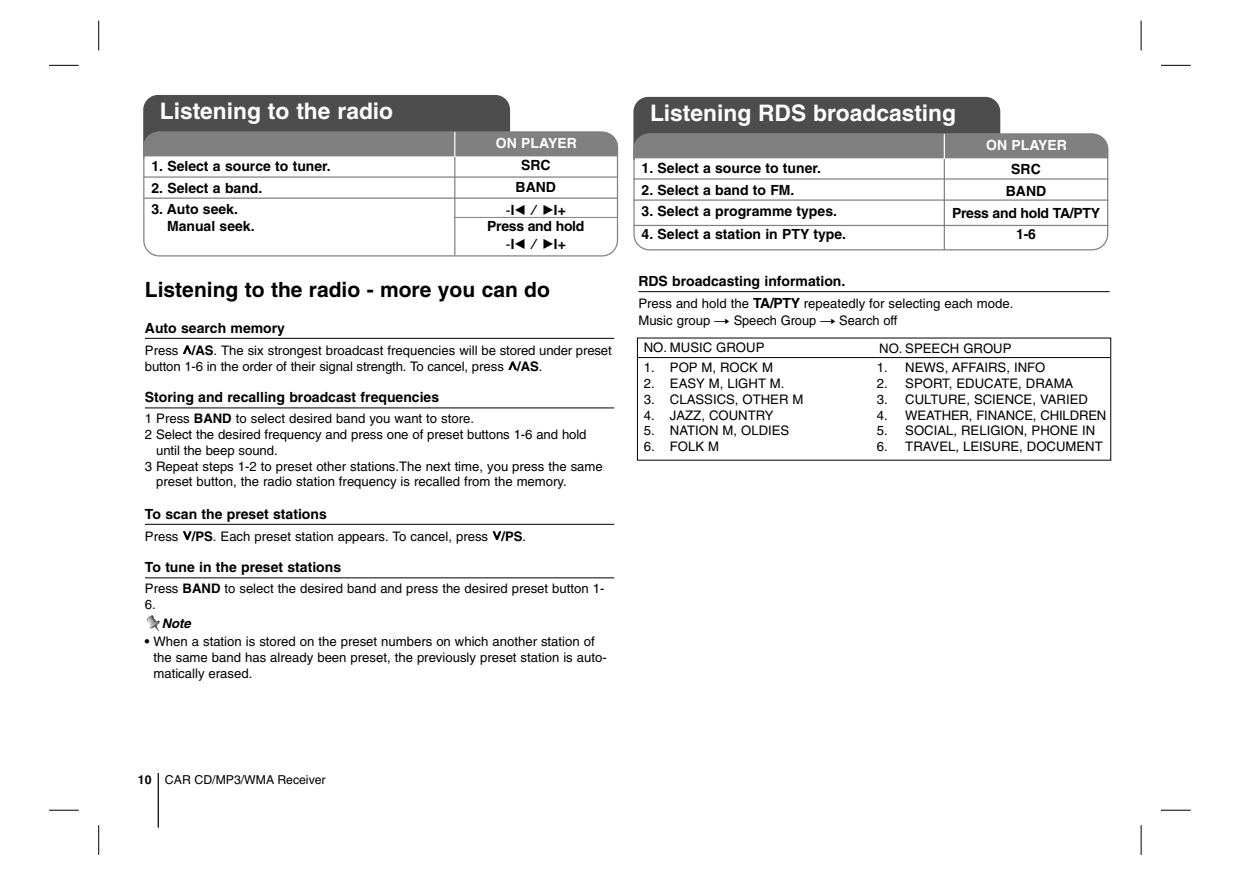
<style>
.page{position:relative;width:1241px;height:874px;background:#fff}
.page>*{position:absolute;margin:0;border:0;box-sizing:border-box;transform-origin:0 0}
.t1{font:700 22.75px "Helvetica";color:#fff}
.t2{font:700 21px "Helvetica";color:#000}
.t3{font:700 14px/16.8px "Helvetica";color:#000}
.t4{font:700 14px/21.7px "Helvetica";letter-spacing:-.02em;color:#000;text-align:center}
.t5{font:700 14px "Helvetica";color:#fff}
.t6{font:14px "Sony PS Common";color:#000}
.t7{font:13.12px/15.8px "Helvetica";color:#000}
.t8{font:italic 700 13.12px "Helvetica";color:#000}
.t9{font:12.25px "Helvetica";color:#000}
.s1{font-family:"Helvetica"}
.s2{font-family:"Helvetica";font-weight:700}
.s3{font-family:"Sony PS Arrow"}
.s4{font-weight:700}
.s5{font-weight:700;font-size:14px}
</style>
<div class="page">
<svg style="left:98px;top:21px;width:1px;height:29px"></svg>
<svg style="left:1140px;top:21px;width:1px;height:29px"></svg>
<hr style="left:49px;top:65px;width:30px;height:1px;background:#000">
<hr style="left:49px;top:809px;width:30px;height:1px;background:#000">
<hr style="left:98px;top:824px;width:1px;height:30px;background:#000">
<hr style="left:1160px;top:65px;width:30px;height:1px;background:#000">
<hr style="left:1140px;top:824px;width:1px;height:30px;background:#000">
<hr style="left:1160px;top:809px;width:30px;height:1px;background:#000">
<hr style="left:145px;top:338px;width:469px;height:1px;background:#000">
<hr style="left:145px;top:407px;width:469px;height:1px;background:#000">
<hr style="left:145px;top:523px;width:469px;height:1px;background:#000">
<hr style="left:145px;top:577px;width:469px;height:1px;background:#000">
<img style="left:147px;top:615px;width:13px;height:15px">
<svg style="left:143px;top:158px;width:475px;height:98px"></svg>
<hr style="left:143px;top:176px;width:475px;height:1px;background:#808080">
<hr style="left:143px;top:197px;width:475px;height:2px;background:#808080">
<hr style="left:454px;top:217px;width:163px;height:1px;background:#808080">
<hr style="left:454px;top:157px;width:1px;height:98px;background:#808080">
<svg style="left:143px;top:95px;width:475px;height:63px;background:#7d7d7d"></svg>
<hr style="left:158px;top:772px;width:1px;height:55px;background:#000">
<hr style="left:637px;top:357px;width:472px;height:1px;background:#000">
<hr style="left:638px;top:291px;width:471px;height:1px;background:#000">
<svg style="left:633px;top:160px;width:475px;height:90px"></svg>
<hr style="left:633px;top:178px;width:475px;height:1px;background:#808080">
<hr style="left:633px;top:199px;width:475px;height:1px;background:#808080">
<hr style="left:943px;top:159px;width:1px;height:91px;background:#808080">
<svg style="left:633px;top:97px;width:475px;height:63px;background:#7e7e7e"></svg>
<hr style="left:633px;top:225px;width:475px;height:1px;background:#808080">
<h1 class="t1" style="left:160px;top:103px;width:235px">Listening to the radio</h1>
<p class="t3" style="left:151px;top:159px;width:181px">1. Select a source to tuner.</p>
<p class="t3" style="left:151px;top:180px;width:112px">2. Select a band.</p>
<p class="t3" style="left:167px;top:202px;width:89px;text-indent:-16px">3. Auto seek.<br>Manual seek.</p>
<p class="t5" style="left:496px;top:137px;width:82px">ON PLAYER</p>
<p class="t3" style="left:515px;top:156px;width:42px;line-height:21.7px;text-align:center">SRC<br>BAND</p>
<p class="t6" style="left:505px;top:202px;width:62px"><span class="s1">-</span>?b / B?<span class="s2">+</span></p>
<p class="t4" style="left:487px;top:216px;width:99px">Press and hold</p>
<p class="t6" style="left:505px;top:235px;width:62px"><span class="s1">-</span>?b / B?<span class="s2">+</span></p>
<h2 class="t2" style="left:145px;top:281px;width:406px">Listening to the radio - more you can do</h2>
<p class="t3" style="left:145px;top:320px;width:142px">Auto search memory</p>
<p class="t7" style="left:145px;top:343px;width:468px">Press <span class="s3">U</span><span class="s4">/AS</span>. The six strongest broadcast frequencies will be stored under preset button 1-6 in the order of their signal strength. To cancel, press <span class="s3">U</span><span class="s4">/AS</span>.</p>
<p class="t3" style="left:145px;top:390px;width:296px">Storing and recalling broadcast frequencies</p>
<p class="t7" style="left:145px;top:412px;width:330px">1 Press <span class="s4">BAND</span> to select desired band you want to store.</p>
<p class="t7" style="left:145px;top:427px;width:443px">2 Select the desired frequency and press one of preset buttons 1-6 and hold</p>
<p class="t7" style="left:156px;top:443px;width:123px">until the beep sound.</p>
<p class="t7" style="left:145px;top:459px;width:459px">3 Repeat steps 1-2 to preset other stations.The next time, you press the same</p>
<p class="t7" style="left:156px;top:475px;width:412px">preset button, the radio station frequency is recalled from the memory.</p>
<p class="t3" style="left:145px;top:506px;width:183px">To scan the preset stations</p>
<p class="t7" style="left:145px;top:529px;width:382px">Press <span class="s3">u</span><span class="s4">/PS</span>. Each preset station appears. To cancel, press <span class="s3">u</span><span class="s4">/PS</span>.</p>
<p class="t3" style="left:145px;top:560px;width:198px">To tune in the preset stations</p>
<p class="t7" style="left:145px;top:581px;width:461px">Press <span class="s4">BAND</span> to select the desired band and press the desired preset button 1-<br>6.</p>
<p class="t8" style="left:162px;top:618px;width:33px">Note</p>
<p class="t7" style="left:153px;top:634px;width:454px;text-indent:-9px"><span class="s4">•</span> When a station is stored on the preset numbers on which another station of the same band has already been preset, the previously preset station is auto&shy;matically erased.</p>
<h1 class="t1" style="left:650px;top:105px;width:307px">Listening RDS broadcasting</h1>
<p class="t5" style="left:986px;top:139px;width:82px">ON PLAYER</p>
<p class="t3" style="left:641px;top:161px;width:181px">1. Select a source to tuner.</p>
<p class="t3" style="left:641px;top:182px;width:154px">2. Select a band to FM.</p>
<p class="t3" style="left:641px;top:204px;width:197px">3. Select a programme types.</p>
<p class="t3" style="left:641px;top:227px;width:206px">4. Select a station in PTY type.</p>
<p class="t4" style="left:951px;top:159px;width:149px">SRC<br>BAND<br>Press and hold TA/PTY<br>1-6</p>
<p class="t3" style="left:638px;top:274px;width:208px">RDS broadcasting information.</p>
<p class="t7" style="left:638px;top:295px;width:376px;line-height:17.2px">Press and hold the <span class="s5">TA/PTY</span> repeatedly for selecting each mode.<br>Music group <span class="s3">t</span> Speech Group <span class="s3">t</span> Search off</p>
<p class="t7" style="left:643px;top:340px;width:122px">NO. MUSIC GROUP</p>
<p class="t7" style="left:643px;top:361px;width:131px">1. POP M, ROCK M</p>
<p class="t7" style="left:643px;top:376px;width:142px">2. EASY M, LIGHT M.</p>
<p class="t7" style="left:643px;top:392px;width:161px">3. CLASSICS, OTHER M</p>
<p class="t7" style="left:643px;top:408px;width:131px">4. JAZZ, COUNTRY</p>
<p class="t7" style="left:643px;top:424px;width:147px">5. NATION M, OLDIES</p>
<p class="t7" style="left:643px;top:439px;width:77px">6. FOLK M</p>
<p class="t7" style="left:879px;top:341px;width:134px">NO. SPEECH GROUP</p>
<p class="t7" style="left:876px;top:361px;width:170px">1. NEWS, AFFAIRS, INFO</p>
<p class="t7" style="left:876px;top:376px;width:198px">2. SPORT, EDUCATE, DRAMA</p>
<p class="t7" style="left:876px;top:392px;width:213px">3. CULTURE, SCIENCE, VARIED</p>
<p class="t7" style="left:876px;top:408px;width:231px">4. WEATHER, FINANCE, CHILDREN</p>
<p class="t7" style="left:876px;top:424px;width:220px">5. SOCIAL, RELIGION, PHONE IN</p>
<p class="t7" style="left:876px;top:439px;width:227px">6. TRAVEL, LEISURE, DOCUMENT</p>
<p class="t9" style="left:138px;top:774px;width:189px"><span class="s4">10</span> CAR CD/MP3/WMA Receiver</p>
</div>
